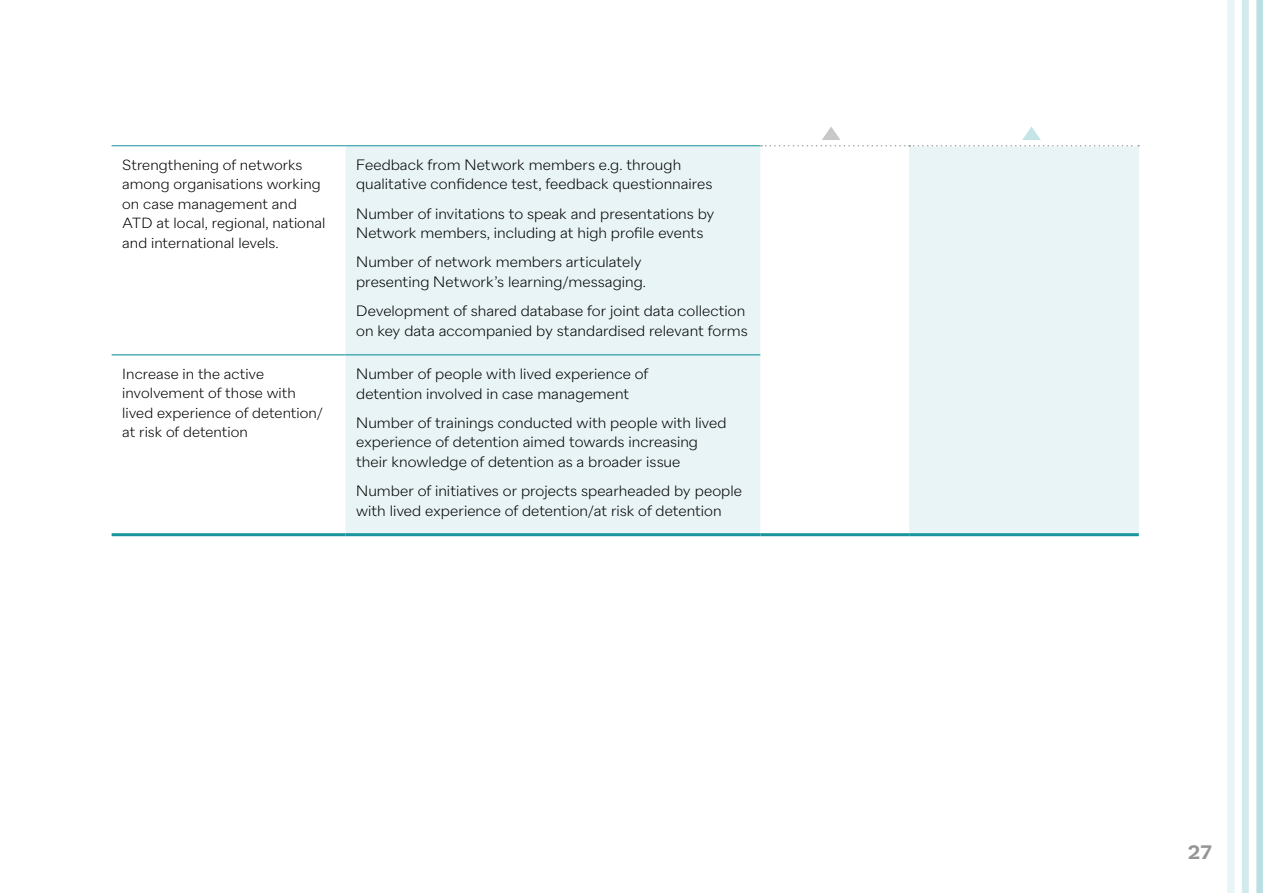
<style>
.page{position:relative;width:1263px;height:893px;background:#fff}
.page>*{position:absolute;margin:0;border:0;box-sizing:border-box;transform-origin:0 0}
.t1{font:600 19.5px "Quarion";color:#939598}
.t2{font:300 15px/19.5px "Quarion";color:#000}
.t3{font:300 14.7px/19.5px "Quarion";color:#000}
</style>
<div class="page">
<svg style="left:1256px;top:0;width:7px;height:893px;background:#bde0e3"></svg>
<div style="left:1227px;top:0;width:7px;height:893px;background:#e8f4f5"></div>
<svg style="left:1242px;top:0;width:7px;height:893px;background:#d2eaec"></svg>
<svg style="left:345px;top:146px;width:794px;height:387px;fill:#e8f4f5"></svg>
<hr style="left:112px;top:354px;width:233px;height:1px;background:#17949e">
<hr style="left:345px;top:354px;width:415px;height:1px;background:#17949e">
<hr style="left:112px;top:145px;width:233px;height:1px;background:#17949e">
<hr style="left:345px;top:145px;width:415px;height:1px;background:#17949e">
<hr style="left:112px;top:533px;width:233px;height:3px;background:#17949e">
<hr style="left:345px;top:533px;width:415px;height:3px;background:#17949e">
<hr style="left:760px;top:533px;width:149px;height:3px;background:#17949e">
<hr style="left:909px;top:533px;width:230px;height:3px;background:#17949e">
<svg style="left:761px;top:126px;width:378px;height:20px"></svg>
<p class="t3" style="left:122px;top:155px;width:205px">Strengthening of networks among organisations working on case management and<br>ATD at local, regional, national and international levels.</p>
<p class="t2" style="left:356px;top:155px;width:358px">Feedback from Network members e.g. through qualitative confidence test, feedback questionnaires</p>
<p class="t2" style="left:356px;top:204px;width:360px">Number of invitations to speak and presentations by<br>Network members, including at high profile events</p>
<p class="t2" style="left:356px;top:252px;width:291px">Number of network members articulately presenting Network’s learning/messaging.</p>
<p class="t2" style="left:356px;top:301px;width:393px">Development of shared database for joint data collection on key data accompanied by standardised relevant forms</p>
<p class="t3" style="left:122px;top:364px;width:202px">Increase in the active involvement of those with lived experience of detention/ at risk of detention</p>
<p class="t2" style="left:356px;top:364px;width:294px">Number of people with lived experience of detention involved in case management</p>
<p class="t2" style="left:356px;top:413px;width:372px">Number of trainings conducted with people with lived experience of detention aimed towards increasing their knowledge of detention as a broader issue</p>
<p class="t2" style="left:356px;top:481px;width:387px">Number of initiatives or projects spearheaded by people with lived experience of detention/at risk of detention</p>
<h1 class="t1" style="left:1188px;top:840px;width:25px">27</h1>
</div>
